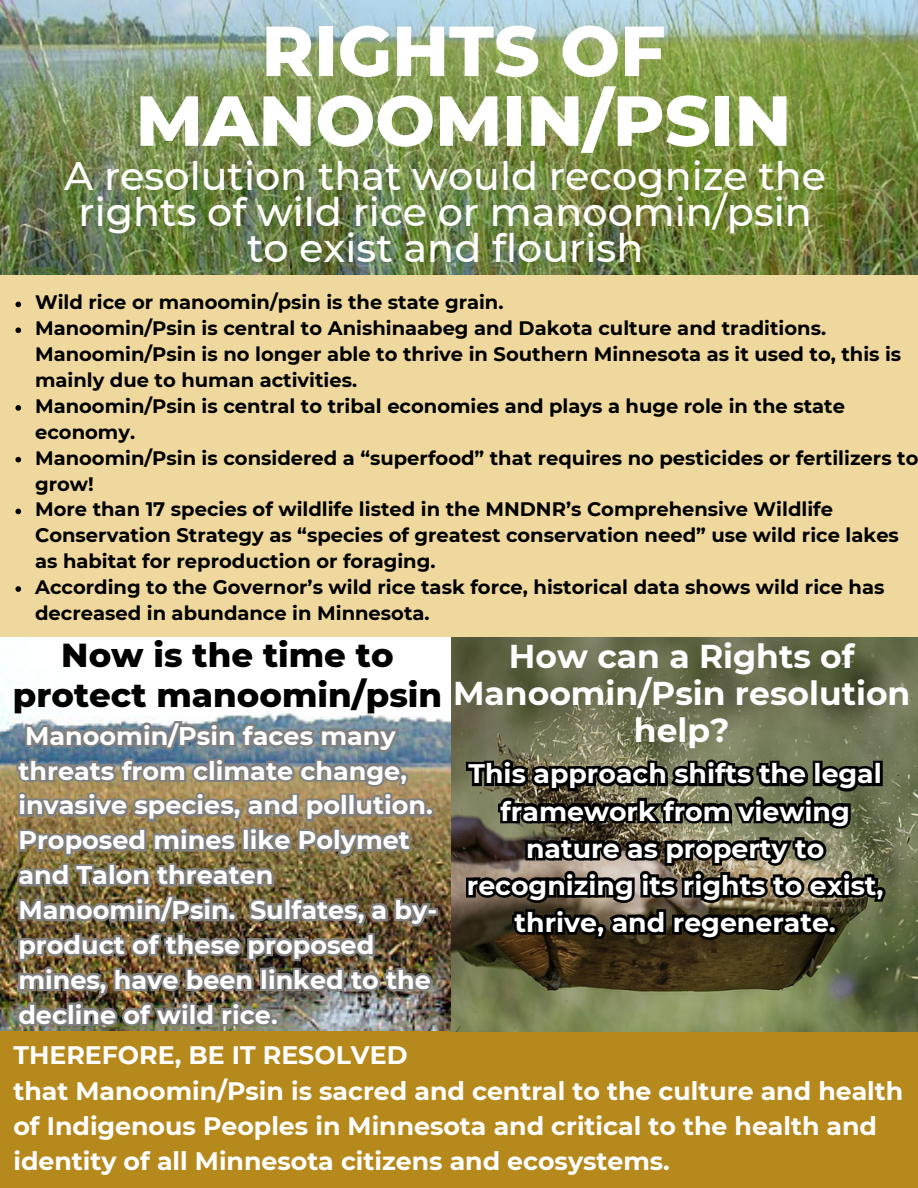
<style>
.page{position:relative;width:918px;height:1188px;background:#efd89d}
.page>*{position:absolute;margin:0;border:0;box-sizing:border-box;transform-origin:0 0}
.t1{font:800 70.65px/69.8px "Montserrat";color:#fff;text-align:center}
.t2{font:500 39.75px/35.8px "Montserrat";color:#fff;text-align:center}
.t3{font:800 33.9px "Montserrat";color:#000}
.t4{font:700 33px "Montserrat";color:#fff}
.t5{font:700 26.85px/37.2px "Montserrat";color:#fff;text-align:center}
.t6{font:700 25.5px/34.8px "Montserrat";color:#fff}
.t7{font:700 25.2px/35.2px "Montserrat";color:#fff}
.t8{font:700 19.5px/25.8px "Montserrat";color:#000}
.s1{font-weight:800;font-size:33.9px;color:#000}
</style>
<div class="page">
<div style="left:0;top:1029px;width:918px;height:159px;background:#b6891d"></div>
<img style="left:0;top:0;width:918px;height:274px">
<img style="left:0;top:637px;width:918px;height:394px">
<svg style="left:15px;top:302px;width:6px;height:5px"></svg>
<svg style="left:15px;top:327px;width:6px;height:6px"></svg>
<svg style="left:15px;top:405px;width:6px;height:6px"></svg>
<svg style="left:15px;top:457px;width:6px;height:5px"></svg>
<svg style="left:15px;top:509px;width:6px;height:5px"></svg>
<svg style="left:15px;top:586px;width:6px;height:6px"></svg>
<img style="left:13px;top:718px;width:427px;height:313px">
<svg style="left:463px;top:755px;width:427px;height:190px;background:#413e2f"></svg>
<p class="t1" style="left:136px;top:16px;width:657px">RIGHTS OF<br>MANOOMIN/PSIN</p>
<p class="t2" style="left:64px;top:158px;width:763px">A resolution that would recognize the rights of wild rice or manoomin/psin to exist and flourish</p>
<p class="t8" style="left:35px;top:290px;width:470px">Wild rice or manoomin/psin is the state grain.</p>
<p class="t8" style="left:35px;top:315px;width:868px">Manoomin/Psin is central to Anishinaabeg and Dakota culture and traditions.<br>Manoomin/Psin is no longer able to thrive in Southern Minnesota as it used to, this is mainly due to human activities.</p>
<h3 class="t8" style="left:35px;top:393px;width:811px">Manoomin/Psin is central to tribal economies and plays a huge role in the state economy.</h3>
<p class="t8" style="left:35px;top:445px;width:885px">Manoomin/Psin is considered a “superfood” that requires no pesticides or fertilizers to grow!</p>
<h3 class="t8" style="left:35px;top:497px;width:865px">More than 17 species of wildlife listed in the MNDNR’s Comprehensive Wildlife<br>Conservation Strategy as “species of greatest conservation need” use wild rice lakes as habitat for reproduction or foraging.</h3>
<h4 class="t8" style="left:35px;top:574px;width:851px">According to the Governor’s wild rice task force, historical data shows wild rice has decreased in abundance in Minnesota.</h4>
<p class="t3" style="left:61px;top:634px;width:334px">Now is the time to</p>
<p class="t4" style="left:13px;top:673px;width:899px"><span class="s1">protect manoomin/psin</span> Manoomin/Psin resolution</p>
<h4 class="t4" style="left:509px;top:636px;width:347px">How can a Rights of</h4>
<p class="t6" style="left:18px;top:718px;width:420px">Manoomin/Psin faces many threats from climate change, invasive species, and pollution.<br>Proposed mines like Polymet and Talon threaten<br>Manoomin/Psin. Sulfates, a by&shy;product of these proposed mines, have been linked to the decline of wild rice.</p>
<h4 class="t4" style="left:634px;top:710px;width:97px">help?</h4>
<h4 class="t5" style="left:467px;top:755px;width:418px">This approach shifts the legal framework from viewing nature as property to recognizing its rights to exist, thrive, and regenerate.</h4>
<p class="t7" style="left:13px;top:1038px;width:891px">THEREFORE, BE IT RESOLVED<br>that Manoomin/Psin is sacred and central to the culture and health of Indigenous Peoples in Minnesota and critical to the health and identity of all Minnesota citizens and ecosystems.</p>
</div>
